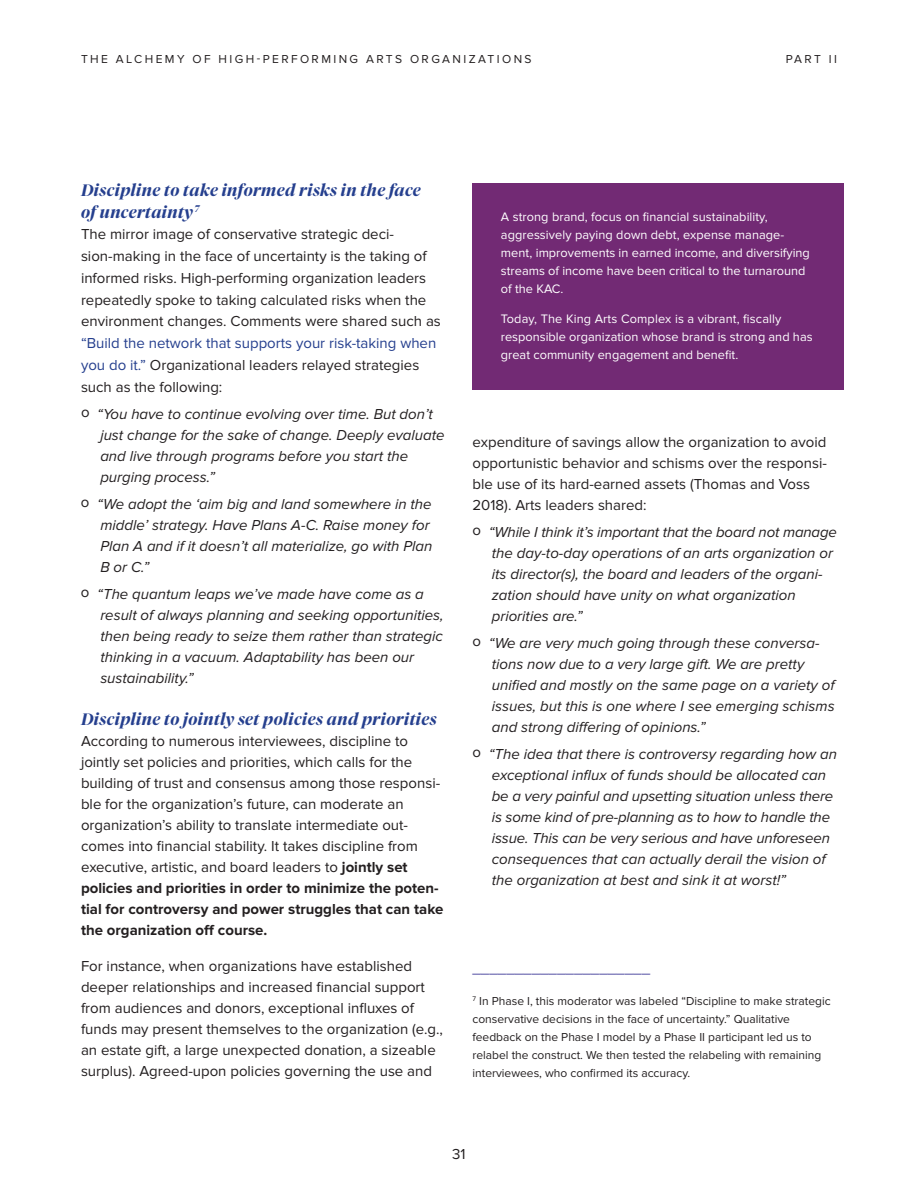
<style>
.page{position:relative;width:918px;height:1188px;background:#fff}
.page>*{position:absolute;margin:0;border:0;box-sizing:border-box;transform-origin:0 0}
.t1{font:italic 600 16.5px/21.8px "Tiempos Fine";letter-spacing:.025em;color:#253f8e}
.t2{font:15px/21px "Proxima Nova";color:#231f20}
.t3{font:italic 15px "Proxima Nova";color:#231f20}
.t4{font:700 15px "Proxima Nova";color:#7b78b8}
.t5{font:12.75px/18px "Proxima Nova";color:#fff}
.t6{font:12px/18px "Proxima Nova";color:#231f20}
.t7{font:12px "Proxima Nova";letter-spacing:.2em;color:#231f20}
.s1{color:#253f8e}
.s2{font-style:normal}
.s3{font-weight:700}
</style>
<div class="page">
<div style="left:472px;top:183px;width:372px;height:206px;background:#722a74"></div>
<p class="t7" style="left:81px;top:53px;width:452px">THE ALCHEMY OF HIGH-PERFORMING ARTS ORGANIZATIONS</p>
<p class="t6" style="left:786px;top:51px;width:53px">PART II</p>
<p class="t1" style="left:81px;top:179px;width:341px">Discipline to take informed risks in the face of uncertainty <sup>7</sup></p>
<p class="t2" style="left:81px;top:224px;width:361px;line-height:21.8px">The mirror image of conservative strategic deci&shy;sion-making in the face of uncertainty is the taking of informed risks. High-performing organization leaders repeatedly spoke to taking calculated risks when the environment changes. Comments were shared such as <span class="s1">“Build the network that supports your risk-taking when you do it.”</span> Organizational leaders relayed strategies such as the following:</p>
<p class="t3" style="left:81px;top:405px;width:353px"><span class="s2">o</span> “You have to continue evolving over time. But don’t</p>
<p class="t3" style="left:100px;top:426px;width:346px">just change for the sake of change. Deeply evaluate</p>
<p class="t3" style="left:100px;top:447px;width:309px">and live through programs before you start the</p>
<p class="t3" style="left:100px;top:468px;width:116px">purging process.”</p>
<p class="t3" style="left:81px;top:495px;width:352px"><span class="s2">o</span> “We adopt the ‘aim big and land somewhere in the</p>
<p class="t3" style="left:100px;top:516px;width:331px">middle’ strategy. Have Plans A-C. Raise money for</p>
<p class="t3" style="left:100px;top:537px;width:334px">Plan A and if it doesn’t all materialize, go with Plan</p>
<p class="t3" style="left:100px;top:558px;width:51px">B or C.”</p>
<p class="t3" style="left:81px;top:585px;width:344px"><span class="s2">o</span> “The quantum leaps we’ve made have come as a</p>
<p class="t3" style="left:100px;top:606px;width:345px">result of always planning and seeking opportunities,</p>
<p class="t3" style="left:100px;top:627px;width:344px">then being ready to seize them rather than strategic</p>
<p class="t3" style="left:100px;top:648px;width:315px">thinking in a vacuum. Adaptability has been our</p>
<p class="t3" style="left:100px;top:669px;width:95px">sustainability.”</p>
<p class="t1" style="left:81px;top:708px;width:357px">Discipline to jointly set policies and priorities</p>
<p class="t2" style="left:81px;top:730px;width:364px">According to numerous interviewees, discipline to jointly set policies and priorities, which calls for the building of trust and consensus among those responsi&shy;ble for the organization’s future, can moderate an organization’s ability to translate intermediate out&shy;comes into financial stability. It takes discipline from executive, artistic, and board leaders to <span class="s3">jointly set policies and priorities in order to minimize the poten&shy;tial for controversy and power struggles that can take the organization off course.</span></p>
<p class="t2" style="left:81px;top:955px;width:364px">For instance, when organizations have established deeper relationships and increased financial support from audiences and donors, exceptional influxes of funds may present themselves to the organization (e.g., an estate gift, a large unexpected donation, a sizeable surplus). Agreed-upon policies governing the use and</p>
<p class="t5" style="left:501px;top:208px;width:311px">A strong brand, focus on financial sustainability, aggressively paying down debt, expense manage&shy;ment, improvements in earned income, and diversifying streams of income have been critical to the turnaround of the KAC.</p>
<p class="t5" style="left:501px;top:310px;width:313px">Today, The King Arts Complex is a vibrant, fiscally responsible organization whose brand is strong and has great community engagement and benefit.</p>
<p class="t2" style="left:472px;top:432px;width:356px">expenditure of savings allow the organization to avoid opportunistic behavior and schisms over the responsi&shy;ble use of its hard-earned assets (Thomas and Voss 2018). Arts leaders shared:</p>
<p class="t3" style="left:472px;top:524px;width:366px"><span class="s2">o</span> “While I think it’s important that the board not manage</p>
<p class="t3" style="left:492px;top:545px;width:343px">the day-to-day operations of an arts organization or</p>
<p class="t3" style="left:492px;top:566px;width:332px">its director(s), the board and leaders of the organi-</p>
<p class="t3" style="left:492px;top:587px;width:305px">zation should have unity on what organization</p>
<p class="t3" style="left:492px;top:608px;width:92px">priorities are.”</p>
<p class="t3" style="left:472px;top:635px;width:349px"><span class="s2">o</span> “We are very much going through these conversa-</p>
<p class="t3" style="left:492px;top:656px;width:314px">tions now due to a very large gift. We are pretty</p>
<p class="t3" style="left:492px;top:677px;width:344px">unified and mostly on the same page on a variety of</p>
<p class="t3" style="left:492px;top:698px;width:344px">issues, but this is one where I see emerging schisms</p>
<p class="t3" style="left:492px;top:719px;width:215px">and strong differing of opinions.”</p>
<p class="t3" style="left:472px;top:746px;width:366px"><span class="s2">o</span> “The idea that there is controversy regarding how an</p>
<p class="t3" style="left:492px;top:767px;width:336px">exceptional influx of funds should be allocated can</p>
<p class="t3" style="left:492px;top:788px;width:343px">be a very painful and upsetting situation unless there</p>
<p class="t3" style="left:492px;top:809px;width:340px">is some kind of pre-planning as to how to handle the</p>
<p class="t3" style="left:492px;top:830px;width:340px">issue. This can be very serious and have unforeseen</p>
<p class="t3" style="left:492px;top:851px;width:335px">consequences that can actually derail the vision of</p>
<p class="t3" style="left:492px;top:872px;width:296px">the organization at best and sink it at worst!”</p>
<p class="t4" style="left:473px;top:960px;width:179px">_____________________</p>
<p class="t6" style="left:472px;top:992px;width:360px"><sup>7</sup> In Phase I, this moderator was labeled “Discipline to make strategic conservative decisions in the face of uncertainty.” Qualitative feedback on the Phase I model by a Phase II participant led us to relabel the construct. We then tested the relabeling with remaining interviewees, who confirmed its accuracy.</p>
<p class="t2" style="left:452px;top:1144px;width:15px">31</p>
</div>
